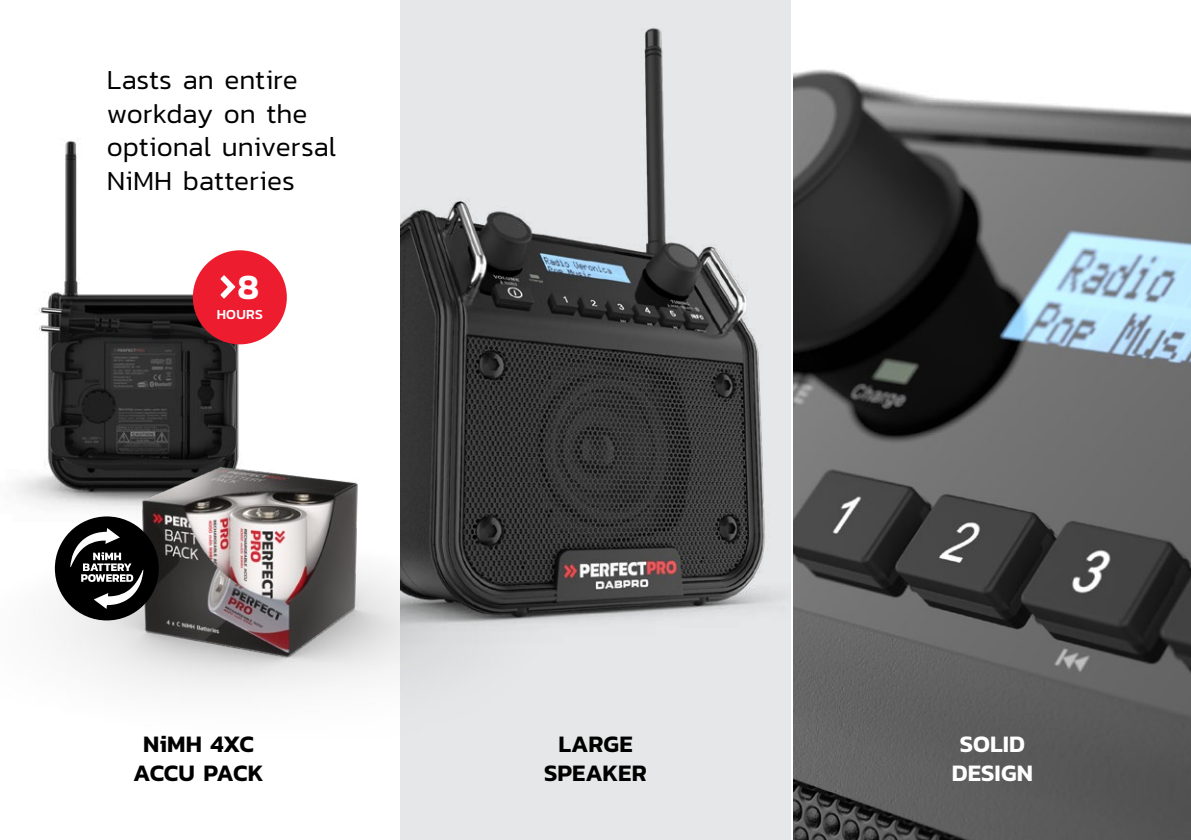
<style>
.page{position:relative;width:1191px;height:840px;background:#fff}
.page>*{position:absolute;margin:0;border:0;box-sizing:border-box;transform-origin:0 0}
.t1{font:600 36px "Kanit";color:#fff}
.t2{font:300 28px/33.6px "Kanit";color:#000}
.t3{font:600 24px/28.8px "Kanit";letter-spacing:-.005em;color:#000;text-align:center}
.t4{font:600 24px/28.8px "Kanit";letter-spacing:.005em;color:#fff;text-align:center}
.t5{font:500 14px "Kanit";letter-spacing:.02em;color:#fff}
</style>
<div class="page">
<img style="left:38px;top:139px;width:249px;height:262px">
<svg style="left:400px;top:0;width:394px;height:839px;background:#a6a7a8"></svg>
<img style="left:794px;top:69px;width:397px;height:770px">
<div style="left:193px;top:250px;width:94px;height:94px;background:#ed1c2e;border-radius:50%"></div>
<svg style="left:220px;top:275px;width:15px;height:23px"></svg>
<img style="left:16px;top:401px;width:536px;height:337px">
<div style="left:55px;top:516px;width:104px;height:104px;background:#000;border-radius:50%"></div>
<svg style="left:70px;top:527px;width:73px;height:81px"></svg>
<p class="t2" style="left:107px;top:62px;width:231px">Lasts an entire workday on the optional universal<br>NiMH batteries</p>
<p class="t1" style="left:237px;top:259px;width:23px">8</p>
<p class="t5" style="left:217px;top:303px;width:48px">HOURS</p>
<p class="t3" style="left:133px;top:728px;width:132px">NiMH 4XC<br>ACCU PACK</p>
<p class="t4" style="left:951px;top:728px;width:83px">SOLID<br>DESIGN</p>
<p class="t3" style="left:544px;top:728px;width:104px">LARGE<br>SPEAKER</p>
</div>
